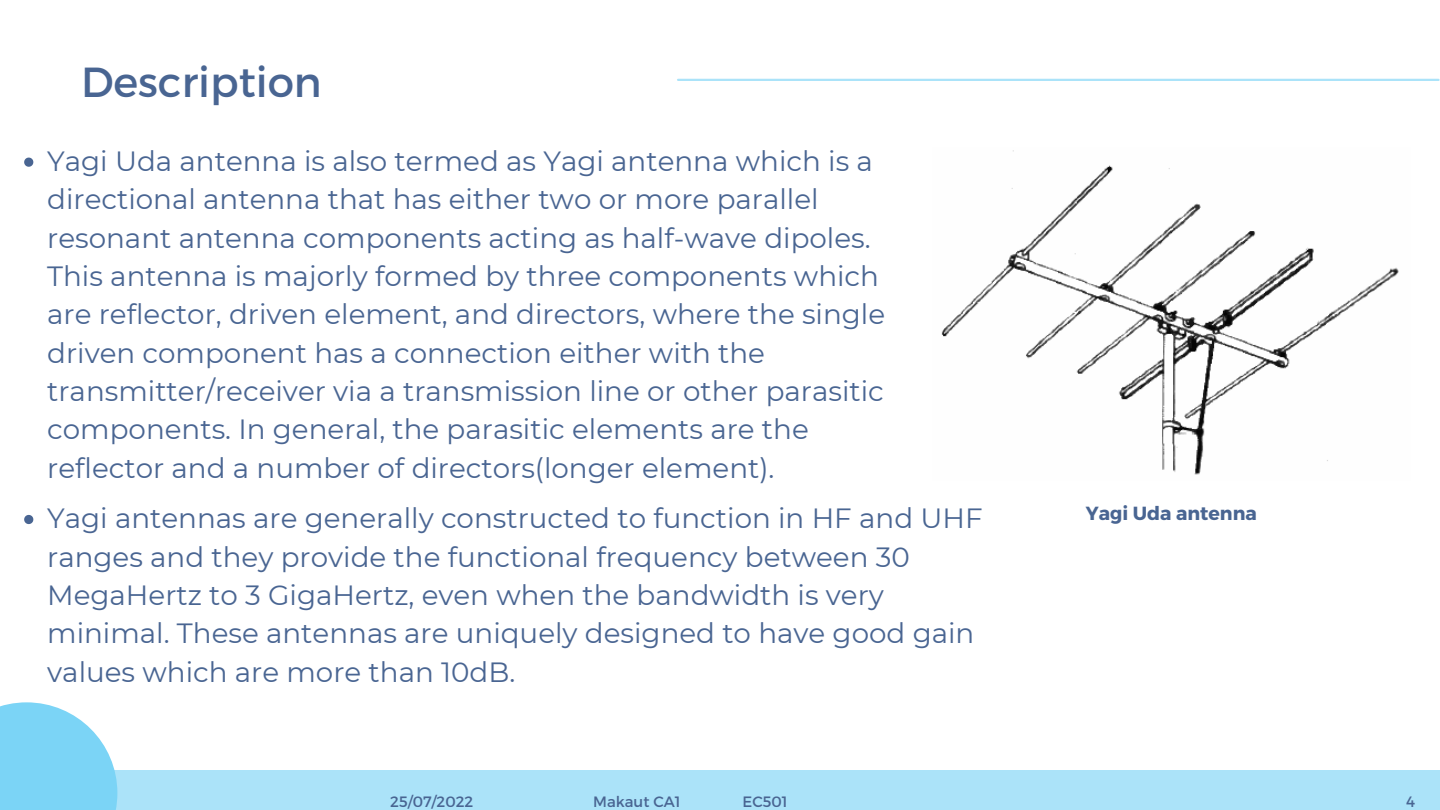
<style>
.page{position:relative;width:1440px;height:810px;background:#fff}
.page>*{position:absolute;margin:0;border:0;box-sizing:border-box;transform-origin:0 0}
.t1{font:42px "Montserrat";color:#496592}
.t2{font:27.8px/38.3px "Montserrat";color:#496592}
.t3{font:700 19px "Montserrat";color:#496592}
.t4{font:15px "Montserrat";color:#496592}
</style>
<div class="page">
<hr style="left:678px;top:79px;width:761px;height:2px;background:#abe3f9">
<div style="left:0;top:771px;width:1440px;height:39px;background:#abe3f9"></div>
<svg style="left:0;top:702px;width:117px;height:108px;background:#8dd9f7"></svg>
<img style="left:941px;top:150px;width:458px;height:325px">
<svg style="left:24px;top:158px;width:9px;height:9px"></svg>
<svg style="left:24px;top:515px;width:9px;height:9px"></svg>
<h1 class="t1" style="left:81px;top:55px;width:242px">Description</h1>
<p class="t2" style="left:47px;top:142px;width:840px">Yagi Uda antenna is also termed as Yagi antenna which is a directional antenna that has either two or more parallel resonant antenna components acting as half-wave dipoles.<br>This antenna is majorly formed by three components which are reflector, driven element, and directors, where the single driven component has a connection either with the transmitter/receiver via a transmission line or other parasitic components. In general, the parasitic elements are the reflector and a number of directors(longer element).</p>
<p class="t2" style="left:47px;top:499px;width:937px">Yagi antennas are generally constructed to function in HF and UHF ranges and they provide the functional frequency between 30<br>MegaHertz to 3 GigaHertz, even when the bandwidth is very minimal. These antennas are uniquely designed to have good gain values which are more than 10dB.</p>
<p class="t3" style="left:1086px;top:501px;width:173px">Yagi Uda antenna</p>
<p class="t4" style="left:390px;top:792px;width:85px">25/07/2022</p>
<p class="t4" style="left:593px;top:792px;width:89px">Makaut CA1</p>
<p class="t4" style="left:743px;top:792px;width:47px">EC501</p>
<p class="t4" style="left:1406px;top:792px;width:10px">4</p>
</div>
